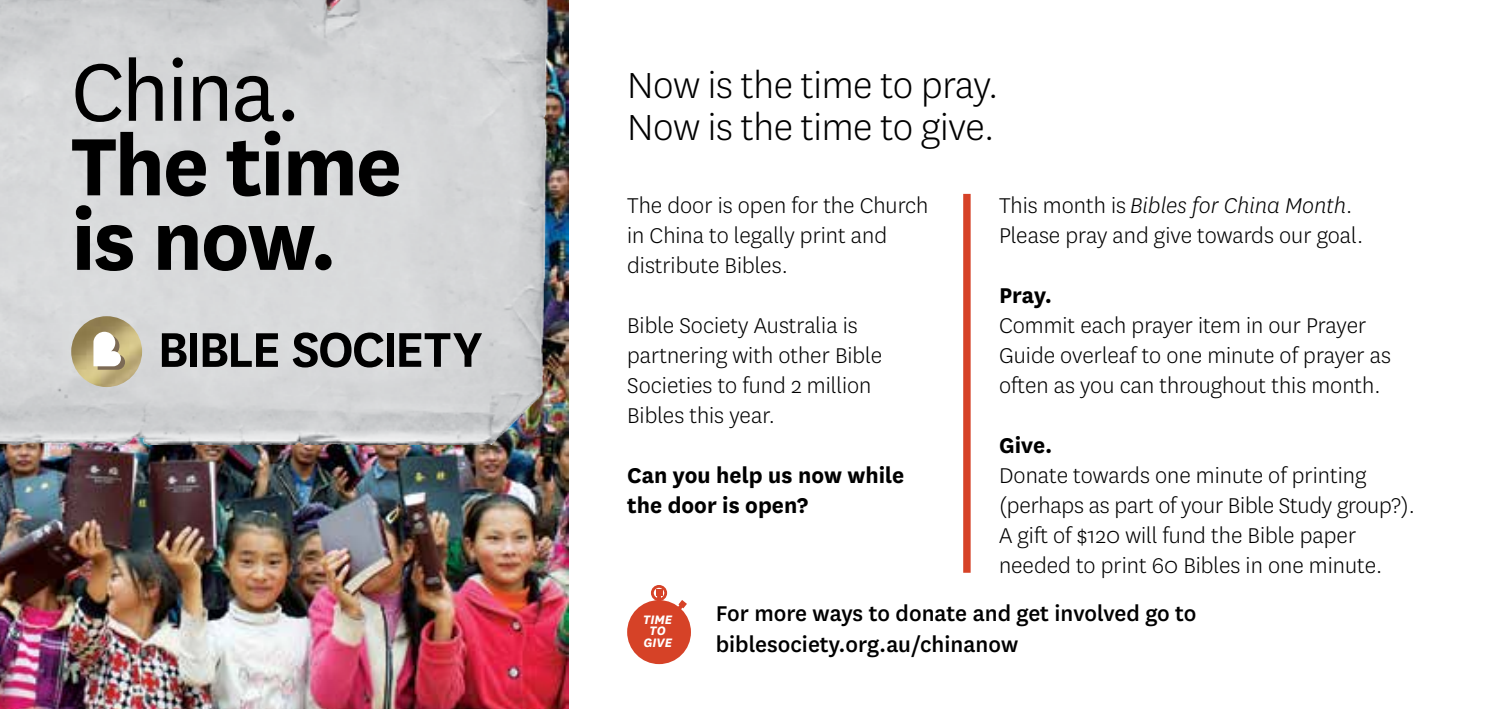
<style>
.page{position:relative;width:1489px;height:709px;background:#fff}
.page>*{position:absolute;margin:0;border:0;box-sizing:border-box;transform-origin:0 0}
.t1{font:700 95px/74.5px "National";letter-spacing:-.025em;color:#000}
.t2{font:95px "National";letter-spacing:-.025em;color:#000}
.t3{font:300 42.25px/42.2px "National";letter-spacing:-.01em;color:#000}
.t4{font:300 25px/30px "National";color:#000}
.t5{font:500 25px/30px "National";color:#000}
.t6{font:700 25px/30px "National";color:#000}
.t7{font:italic 700 14.25px/11.5px "National";color:#fff;text-align:center}
.s1{font-style:italic}
</style>
<div class="page">
<img style="left:0;top:0;width:568px;height:709px">
<img style="left:0;top:0;width:550px;height:445px">
<img style="left:71px;top:316px;width:71px;height:71px;border-radius:35px">
<svg style="left:93px;top:332px;width:32px;height:38px"></svg>
<svg style="left:162px;top:333px;width:24px;height:34px"></svg>
<div style="left:190px;top:333px;width:7px;height:34px;background:#000"></div>
<svg style="left:203px;top:333px;width:75px;height:34px;background:#626363"></svg>
<svg style="left:293px;top:332px;width:90px;height:35px;background:#6f7071"></svg>
<div style="left:387px;top:333px;width:7px;height:34px;background:#000"></div>
<svg style="left:399px;top:333px;width:83px;height:34px;background:#7a7b7b"></svg>
<div style="left:651px;top:585px;width:16px;height:16px;border:3px solid #d64227;border-radius:50%"></div>
<div style="left:627px;top:600px;width:64px;height:64px;background:#d64227;border-radius:50%"></div>
<svg style="left:656px;top:590px;width:6px;height:11px"></svg>
<svg style="left:676px;top:600px;width:11px;height:10px"></svg>
<div style="left:963px;top:194px;width:7px;height:378px;background:#d64227"></div>
<h1 class="t2" style="left:71px;top:30px;width:232px">China.</h1>
<h1 class="t1" style="left:71px;top:122px;width:332px">The time is now.</h1>
<h2 class="t3" style="left:627px;top:62px;width:373px">Now is the time to pray.<br>Now is the time to give.</h2>
<p class="t4" style="left:627px;top:189px;width:303px">The door is open for the Church in China to legally print and distribute Bibles.</p>
<p class="t4" style="left:627px;top:309px;width:256px">Bible Society Australia is partnering with other Bible<br>Societies to fund 2 million<br>Bibles this year.</p>
<p class="t6" style="left:627px;top:458px;width:278px">Can you help us now while the door is open?</p>
<p class="t4" style="left:999px;top:189px;width:366px">This month is <span class="s1">Bibles for China Month</span>.<br>Please pray and give towards our goal.</p>
<p class="t6" style="left:999px;top:278px;width:54px">Pray.</p>
<p class="t4" style="left:999px;top:309px;width:393px">Commit each prayer item in our Prayer<br>Guide overleaf to one minute of prayer as often as you can throughout this month.</p>
<p class="t6" style="left:999px;top:428px;width:55px">Give.</p>
<p class="t4" style="left:999px;top:459px;width:417px">Donate towards one minute of printing (perhaps as part of your Bible Study group?).<br>A gift of $120 will fund the Bible paper needed to print 60 Bibles in one minute.</p>
<p class="t7" style="left:643px;top:612px;width:31px">TIME<br>TO<br>GIVE</p>
<p class="t5" style="left:715px;top:597px;width:482px">For more ways to donate and get involved go to biblesociety.org.au/chinanow</p>
</div>
